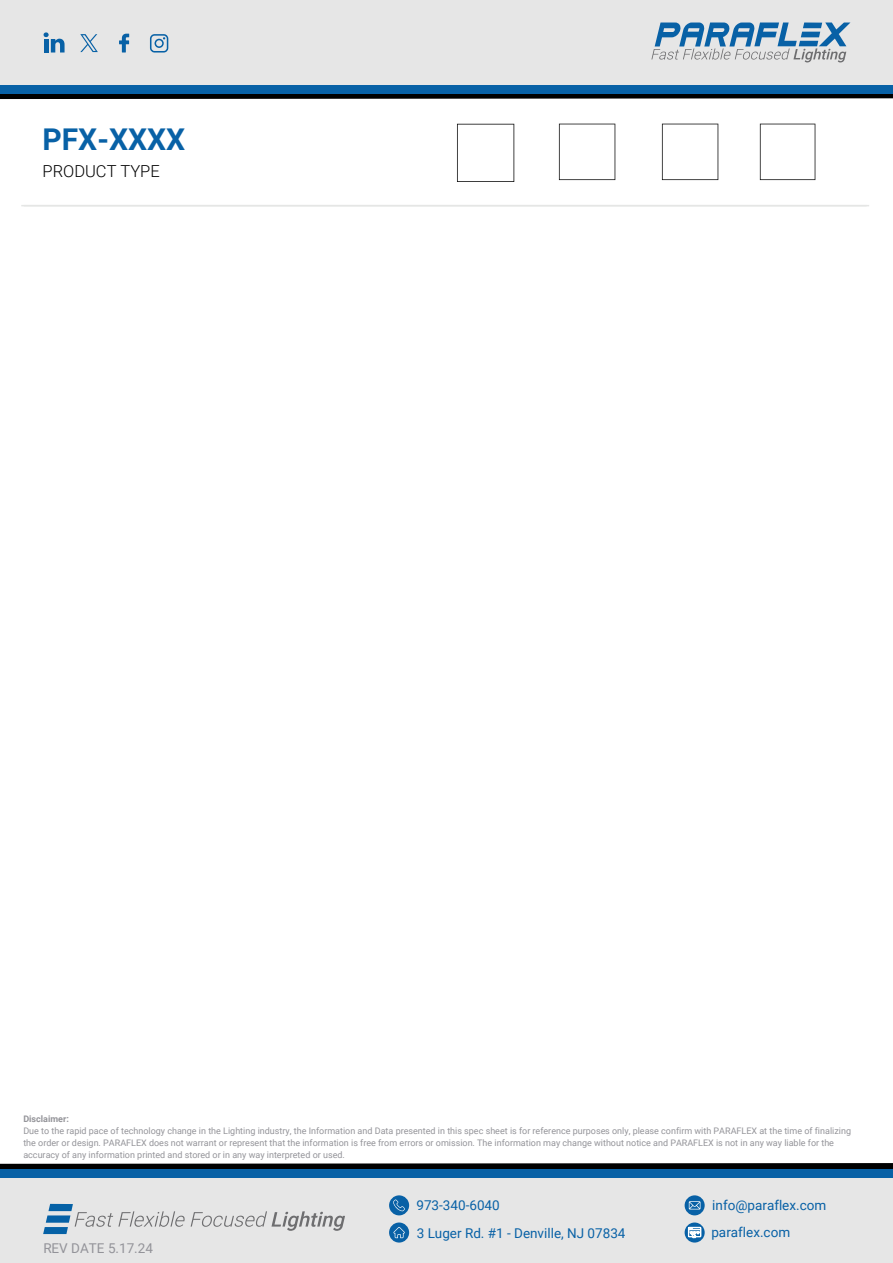
<style>
.page{position:relative;width:893px;height:1263px;background:#fff}
.page>*{position:absolute;margin:0;border:0;box-sizing:border-box;transform-origin:0 0}
.t1{font:700 30px "Roboto";color:#0861a6}
.t2{font:300 16.5px "Roboto";color:#000}
.t3{font:13.5px "Roboto";color:#0861a6}
.t4{font:13.5px "Roboto";color:#939399}
.t5{font:9px/12px "Roboto";color:#949499}
.t6{font:700 9px "Roboto";color:#949499}
</style>
<div class="page">
<hr style="left:24px;top:205px;width:845px;height:1px;background:#e5e6e5">
<hr style="left:21px;top:205px;width:846px;height:1px;background:#e5e6e5">
<svg style="left:0;top:93px;width:893px;height:6px;background:#0e1d28"></svg>
<div style="left:0;top:0;width:893px;height:86px;background:#e6e6e6"></div>
<div style="left:0;top:85px;width:893px;height:8px;background:#0861a6"></div>
<svg style="left:651px;top:23px;width:199px;height:39px"></svg>
<svg style="left:43px;top:32px;width:22px;height:21px"></svg>
<svg style="left:119px;top:34px;width:10px;height:19px"></svg>
<svg style="left:80px;top:34px;width:18px;height:18px"></svg>
<svg style="left:150px;top:34px;width:18px;height:19px"></svg>
<svg style="left:0;top:1163px;width:893px;height:6px;background:#121212"></svg>
<div style="left:0;top:1176px;width:893px;height:87px;background:#e6e6e6"></div>
<div style="left:0;top:1169px;width:893px;height:8px;background:#0861a6"></div>
<svg style="left:685px;top:1195px;width:20px;height:20px"></svg>
<svg style="left:689px;top:1201px;width:11px;height:8px"></svg>
<svg style="left:685px;top:1222px;width:20px;height:20px"></svg>
<svg style="left:688px;top:1227px;width:13px;height:11px"></svg>
<svg style="left:389px;top:1222px;width:20px;height:20px"></svg>
<svg style="left:393px;top:1227px;width:12px;height:11px"></svg>
<div style="left:389px;top:1195px;width:20px;height:20px;background:#0861a6;border-radius:50%"></div>
<svg style="left:393px;top:1199px;width:12px;height:12px"></svg>
<svg style="left:191px;top:1211px;width:154px;height:20px"></svg>
<svg style="left:43px;top:1204px;width:142px;height:30px"></svg>
<img style="left:457px;top:123px;width:58px;height:59px">
<img style="left:759px;top:123px;width:57px;height:58px">
<img style="left:558px;top:123px;width:58px;height:58px">
<img style="left:661px;top:123px;width:58px;height:58px">
<h1 class="t1" style="left:43px;top:118px;width:144px">PFX-XXXX</h1>
<h2 class="t2" style="left:43px;top:159px;width:119px">PRODUCT TYPE</h2>
<p class="t6" style="left:23px;top:1112px;width:47px">Disclaimer:</p>
<p class="t5" style="left:23px;top:1124px;width:829px">Due to the rapid pace of technology change in the Lighting industry, the Information and Data presented in this spec sheet is for reference purposes only, please confirm with PARAFLEX at the time of finalizing the order or design. PARAFLEX does not warrant or represent that the information is free from errors or omission. The information may change without notice and PARAFLEX is not in any way liable for the accuracy of any information printed and stored or in any way interpreted or used.</p>
<h3 class="t3" style="left:416px;top:1196px;width:85px">973-340-6040</h3>
<h3 class="t3" style="left:712px;top:1195px;width:116px">info@paraflex.com</h3>
<h3 class="t4" style="left:43px;top:1239px;width:111px">REV DATE 5.17.24</h3>
<h3 class="t3" style="left:417px;top:1223px;width:210px">3 Luger Rd. #1 - Denville, NJ 07834</h3>
<h3 class="t3" style="left:711px;top:1222px;width:80px">paraflex.com</h3>
</div>
